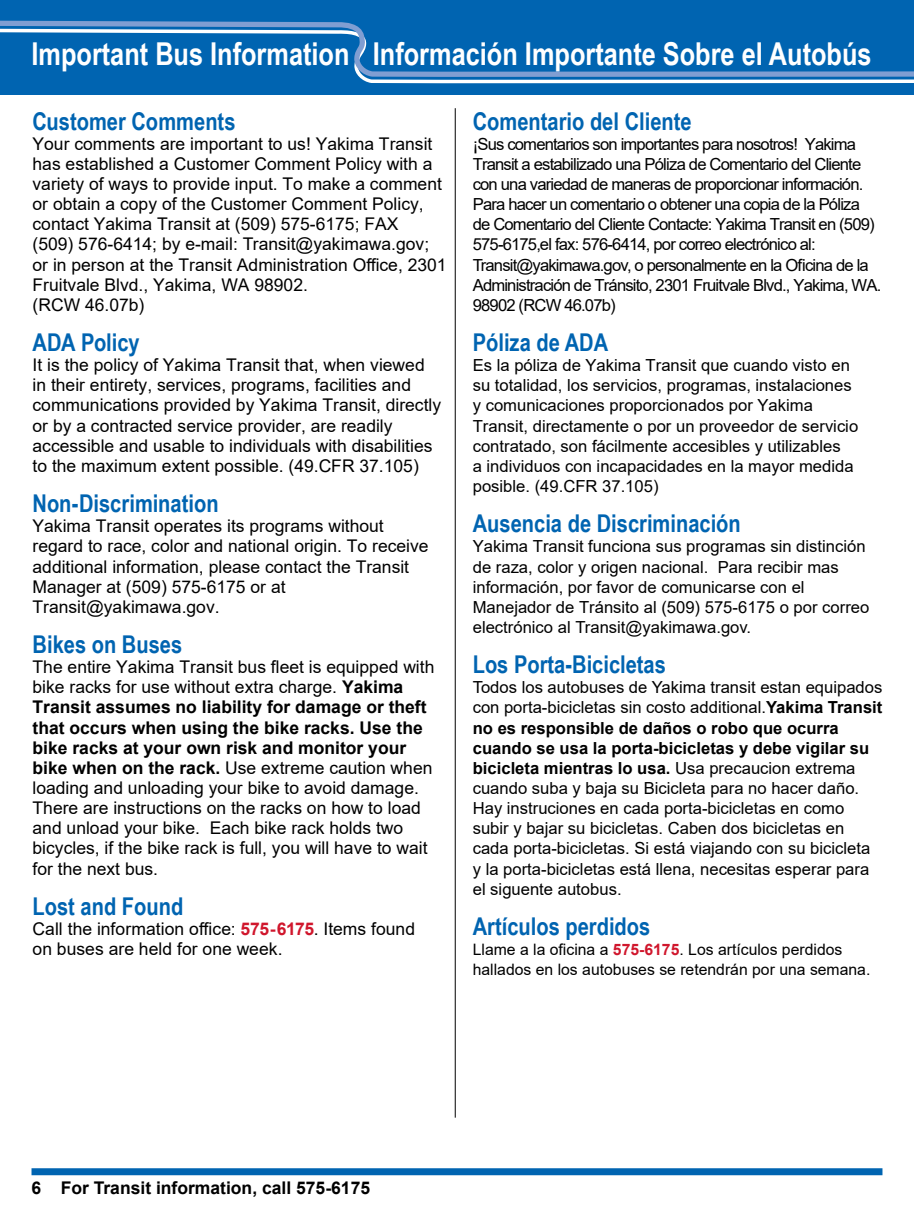
<style>
.page{position:relative;width:914px;height:1229px;background:#fff}
.page>*{position:absolute;margin:0;border:0;box-sizing:border-box;transform-origin:0 0}
.t1{font:700 31.5px "Arial Narrow";color:#fff}
.t2{font:700 24.5px "Arial Narrow";color:#0064b1}
.t3{font:17.5px/20.1px "Arial";color:#000}
.t4{font:700 17.5px "Arial";color:#000}
.t5{font:16.62px/20.1px "Arial";color:#000}
.t6{font:16.62px/20.1px "Arial";letter-spacing:-.05em;color:#000}
.t7{font:15.75px/20.1px "Arial";color:#000}
.s1{font-weight:700}
.s2{font-weight:700;color:#d0162c}
</style>
<div class="page">
<div style="left:0;top:0;width:914px;height:94px;background:#0064b1"></div>
<svg style="left:363px;top:80px;width:551px;height:4px"></svg>
<svg style="left:0;top:20px;width:914px;height:60px"></svg>
<div style="left:32px;top:1168px;width:850px;height:7px;background:#0064b1"></div>
<hr style="left:455px;top:108px;width:1px;height:1009px;background:#000">
<h1 class="t1" style="left:32px;top:30px;width:841px">Important Bus Information Información Importante Sobre el Autobús</h1>
<h2 class="t2" style="left:33px;top:102px;width:205px">Customer Comments</h2>
<p class="t3" style="left:33px;top:133px;width:415px">Your comments are important to us! Yakima Transit has established a Customer Comment Policy with a variety of ways to provide input. To make a comment or obtain a copy of the Customer Comment Policy, contact Yakima Transit at (509) 575-6175; FAX<br>(509) 576-6414; by e-mail: Transit@yakimawa.gov; or in person at the Transit Administration Office, 2301<br>Fruitvale Blvd., Yakima, WA 98902.<br>(RCW 46.07b)</p>
<h2 class="t2" style="left:33px;top:324px;width:109px">ADA Policy</h2>
<p class="t3" style="left:33px;top:355px;width:410px">It is the policy of Yakima Transit that, when viewed in their entirety, services, programs, facilities and communications provided by Yakima Transit, directly or by a contracted service provider, are readily accessible and usable to individuals with disabilities to the maximum extent possible. (49.CFR 37.105)</p>
<h2 class="t2" style="left:33px;top:485px;width:188px">Non-Discrimination</h2>
<p class="t3" style="left:33px;top:516px;width:397px">Yakima Transit operates its programs without regard to race, color and national origin. To receive additional information, please contact the Transit Manager at (509) 575-6175 or at Transit@yakimawa.gov.</p>
<h2 class="t2" style="left:33px;top:626px;width:151px">Bikes on Buses</h2>
<p class="t3" style="left:33px;top:657px;width:403px">The entire Yakima Transit bus fleet is equipped with bike racks for use without extra charge. <span class="s1">Yakima Transit assumes no liability for damage or theft that occurs when using the bike racks. Use the bike racks at your own risk and monitor your bike when on the rack.</span> Use extreme caution when loading and unloading your bike to avoid damage.<br>There are instructions on the racks on how to load and unload your bike. Each bike rack holds two bicycles, if the bike rack is full, you will have to wait for the next bus.</p>
<h2 class="t2" style="left:33px;top:887px;width:152px">Lost and Found</h2>
<p class="t3" style="left:33px;top:918px;width:384px">Call the information office: <span class="s2">575-6175</span>. Items found on buses are held for one week.</p>
<h2 class="t2" style="left:472px;top:102px;width:220px">Comentario del Cliente</h2>
<p class="t6" style="left:472px;top:134px;width:410px">¡Sus comentarios son importantes para nosotros! Yakima Transit a estabilizado una Póliza de Comentario del Cliente con una variedad de maneras de proporcionar información.<br>Para hacer un comentario o obtener una copia de la Póliza de Comentario del Cliente Contacte: Yakima Transit en (509)<br>575-6175,el fax: 576-6414, por correo electrónico al:<br>Transit@yakimawa.gov, o personalmente en la Oficina de la Administración de Tránsito, 2301 Fruitvale Blvd., Yakima, WA.<br>98902 (RCW 46.07b)</p>
<h2 class="t2" style="left:472px;top:324px;width:137px">Póliza de ADA</h2>
<p class="t5" style="left:472px;top:355px;width:387px">Es la póliza de Yakima Transit que cuando visto en su totalidad, los servicios, programas, instalaciones y comunicaciones proporcionados por Yakima Transit, directamente o por un proveedor de servicio contratado, son fácilmente accesibles y utilizables<br>a individuos con incapacidades en la mayor medida posible. (49.CFR 37.105)</p>
<h2 class="t2" style="left:472px;top:505px;width:269px">Ausencia de Discriminación</h2>
<p class="t5" style="left:472px;top:536px;width:398px">Yakima Transit funciona sus programas sin distinción de raza, color y origen nacional. Para recibir mas información, por favor de comunicarse con el Manejador de Tránsito al (509) 575-6175 o por correo electrónico al Transit@yakimawa.gov.</p>
<h2 class="t2" style="left:472px;top:646px;width:195px">Los Porta-Bicicletas</h2>
<p class="t5" style="left:472px;top:677px;width:411px">Todos los autobuses de Yakima transit estan equipados con porta-bicicletas sin costo additional.<span class="s1">Yakima Transit no es responsible de daños o robo que ocurra cuando se usa la porta-bicicletas y debe vigilar su bicicleta mientras lo usa.</span> Usa precaucion extrema cuando suba y baja su Bicicleta para no hacer daño.<br>Hay instruciones en cada porta-bicicletas en como subir y bajar su bicicletas. Caben dos bicicletas en cada porta-bicicletas. Si está viajando con su bicicleta y la porta-bicicletas está llena, necesitas esperar para el siguente autobus.</p>
<h2 class="t2" style="left:472px;top:907px;width:179px">Artículos perdidos</h2>
<p class="t7" style="left:472px;top:939px;width:399px">Llame a la oficina a <span class="s2">575-6175</span>. Los artículos perdidos hallados en los autobuses se retendrán por una semana.</p>
<p class="t4" style="left:32px;top:1176px;width:340px">6 For Transit information, call 575-6175</p>
</div>
